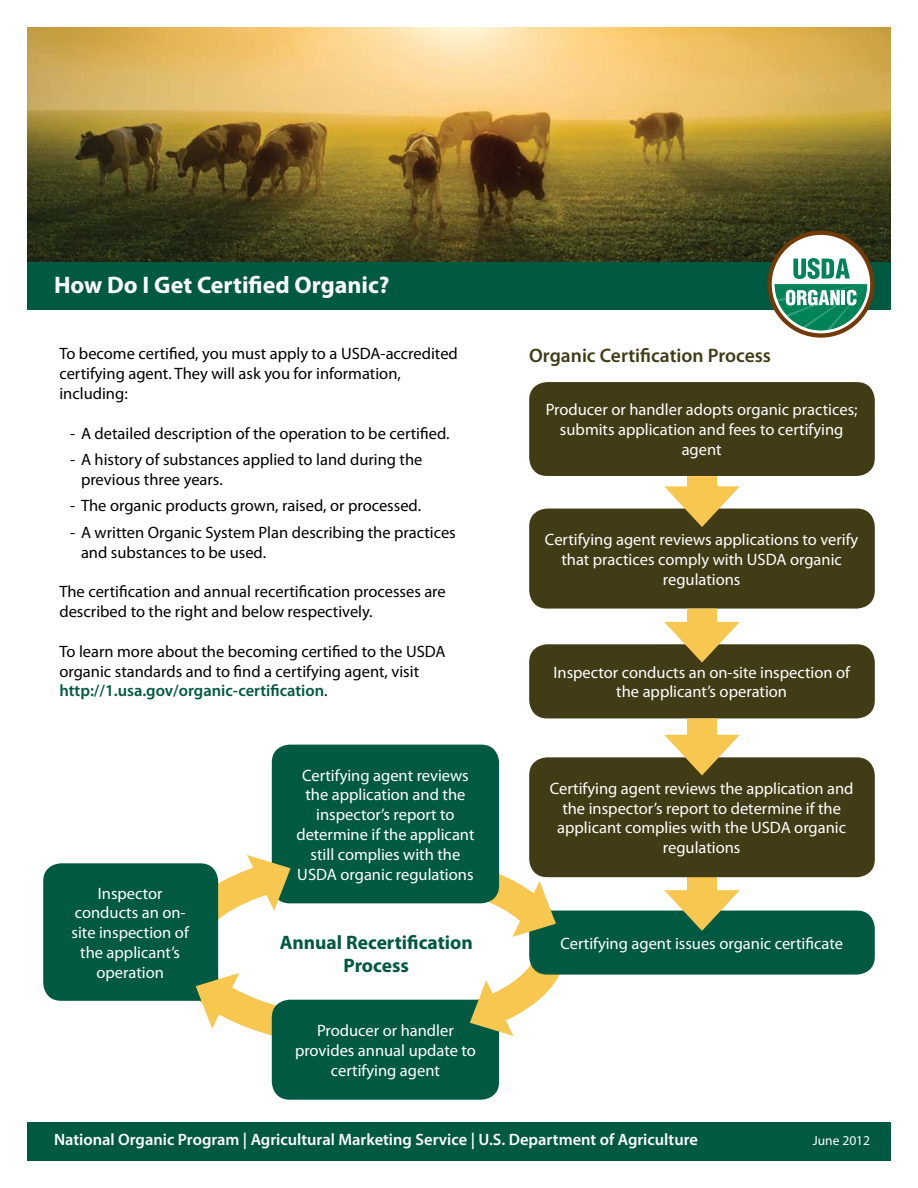
<style>
.page{position:relative;width:918px;height:1188px;background:#fff}
.page>*{position:absolute;margin:0;border:0;box-sizing:border-box;transform-origin:0 0}
.t1{font:700 24px "Myriad Pro";color:#fff}
.t2{font:700 19.5px/23.4px "Myriad Pro";color:#005941;text-align:center}
.t3{font:600 19.5px "Myriad Pro";color:#413b16}
.t4{font:16.5px/19.8px "Myriad Pro";color:#fff;text-align:center}
.t5{font:16.5px/19.8px "Myriad Pro";color:#000}
.t6{font:600 16.5px "Myriad Pro";color:#fff}
.t7{font:13.5px "Myriad Pro";color:#fff}
.s1{font-weight:600;color:#005941}
</style>
<div class="page">
<img style="left:27px;top:27px;width:864px;height:236px">
<div style="left:27px;top:263px;width:864px;height:47px;background:#005941"></div>
<svg style="left:770px;top:233px;width:102px;height:103px"></svg>
<div style="left:767px;top:231px;width:107px;height:107px;border:4px solid #733907;border-radius:50%"></div>
<svg style="left:775px;top:258px;width:92px;height:72px;background:#77b79e"></svg>
<div style="left:27px;top:1123px;width:864px;height:38px;background:#005941"></div>
<div style="left:529px;top:382px;width:346px;height:94px;background:#413b16;border-radius:18px"></div>
<div style="left:43px;top:863px;width:175px;height:138px;background:#005941;border-radius:18px"></div>
<div style="left:272px;top:1000px;width:227px;height:100px;background:#005941;border-radius:18px"></div>
<div style="left:272px;top:745px;width:227px;height:158px;background:#005941;border-radius:18px"></div>
<svg style="left:185px;top:965px;width:75px;height:67px"></svg>
<svg style="left:227px;top:847px;width:75px;height:66px"></svg>
<svg style="left:459px;top:976px;width:75px;height:68px"></svg>
<div style="left:529px;top:911px;width:346px;height:64px;background:#005941;border-radius:18px"></div>
<div style="left:687px;top:877px;width:30px;height:27px;background:#f7c74f"></div>
<svg style="left:664px;top:890px;width:76px;height:41px"></svg>
<div style="left:529px;top:509px;width:346px;height:100px;background:#413b16;border-radius:18px"></div>
<div style="left:687px;top:476px;width:30px;height:25px;background:#f7c74f"></div>
<svg style="left:664px;top:486px;width:76px;height:41px"></svg>
<div style="left:529px;top:644px;width:346px;height:74px;background:#413b16;border-radius:18px"></div>
<div style="left:687px;top:609px;width:30px;height:27px;background:#f7c74f"></div>
<svg style="left:664px;top:622px;width:76px;height:41px"></svg>
<div style="left:529px;top:757px;width:346px;height:120px;background:#413b16;border-radius:18px"></div>
<div style="left:687px;top:718px;width:30px;height:31px;background:#f7c74f"></div>
<svg style="left:664px;top:735px;width:76px;height:40px"></svg>
<svg style="left:492px;top:877px;width:75px;height:68px"></svg>
<h1 class="t1" style="left:54px;top:269px;width:337px">How Do I Get Certified Organic?</h1>
<p class="t5" style="left:59px;top:344px;width:400px">To become certified, you must apply to a USDA-accredited certifying agent. They will ask you for information, including:</p>
<p class="t5" style="left:70px;top:423px;width:381px">- A detailed description of the operation to be certified.</p>
<p class="t5" style="left:81px;top:449px;width:343px;text-indent:-11px">- A history of substances applied to land during the previous three years.</p>
<p class="t5" style="left:70px;top:496px;width:352px">- The organic products grown, raised, or processed.</p>
<p class="t5" style="left:81px;top:522px;width:376px;text-indent:-11px">- A written Organic System Plan describing the practices and substances to be used.</p>
<p class="t5" style="left:59px;top:582px;width:388px">The certification and annual recertification processes are described to the right and below respectively.</p>
<p class="t5" style="left:59px;top:641px;width:388px">To learn more about the becoming certified to the USDA organic standards and to find a certifying agent, visit <span class="s1">http://1.usa.gov/organic-certification</span>.</p>
<p class="t4" style="left:296px;top:765px;width:180px">Certifying agent reviews the application and the inspector’s report to determine if the applicant still complies with the<br>USDA organic regulations</p>
<p class="t3" style="left:529px;top:343px;width:243px">Organic Certification Process</p>
<p class="t4" style="left:546px;top:400px;width:313px">Producer or handler adopts organic practices; submits application and fees to certifying agent</p>
<p class="t4" style="left:545px;top:529px;width:315px">Certifying agent reviews applications to verify that practices comply with USDA organic regulations</p>
<p class="t4" style="left:553px;top:662px;width:298px">Inspector conducts an on-site inspection of the applicant’s operation</p>
<p class="t4" style="left:550px;top:778px;width:305px">Certifying agent reviews the application and the inspector’s report to determine if the applicant complies with the USDA organic regulations</p>
<p class="t4" style="left:72px;top:883px;width:119px">Inspector conducts an on&shy;site inspection of the applicant’s operation</p>
<p class="t2" style="left:280px;top:930px;width:195px">Annual Recertification<br>Process</p>
<p class="t4" style="left:560px;top:933px;width:284px">Certifying agent issues organic certificate</p>
<p class="t4" style="left:295px;top:1020px;width:182px">Producer or handler provides annual update to certifying agent</p>
<p class="t6" style="left:54px;top:1129px;width:645px">National Organic Program | Agricultural Marketing Service | U.S. Department of Agriculture</p>
<p class="t7" style="left:813px;top:1132px;width:59px">June 2012</p>
</div>
